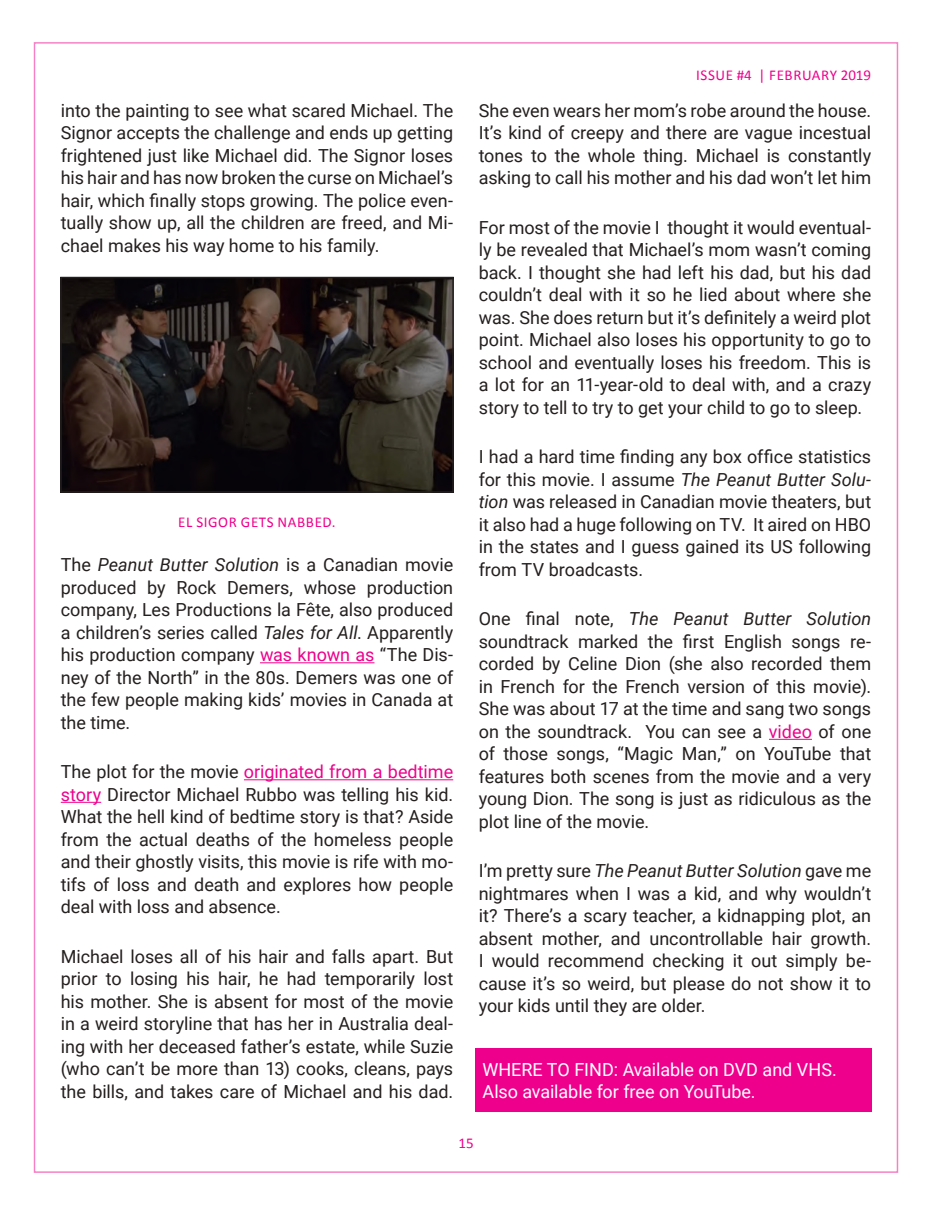
<style>
.page{position:relative;width:932px;height:1215px;background:#fff}
.page>*{position:absolute;margin:0;border:0;box-sizing:border-box;transform-origin:0 0}
.t1{font:18px/22.5px "Roboto";letter-spacing:-.005em;color:#241f1f;text-align:justify}
.t2{font:18px/22.5px "Roboto";letter-spacing:-.005em;color:#fff}
.t3{font:15px "Calibri";letter-spacing:.04em;color:#ee008c}
.s1{font-style:italic}
.s2{color:#ee008c}
</style>
<div class="page">
<hr style="left:260px;top:662px;width:114px;height:1px;background:#ee008c">
<hr style="left:244px;top:779px;width:209px;height:1px;background:#ee008c">
<hr style="left:61px;top:802px;width:40px;height:1px;background:#ee008c">
<hr style="left:769px;top:739px;width:43px;height:1px;background:#ee008c">
<img style="left:63px;top:280px;width:388px;height:210px">
<div style="left:60px;top:277px;width:394px;height:216px;border:2px solid #241f1f"></div>
<div style="left:475px;top:1048px;width:396px;height:64px;background:#ee008c"></div>
<p class="t1" style="left:61px;top:99px;width:394px">into the painting to see what scared Michael. The Signor accepts the challenge and ends up getting frightened just like Michael did. The Signor loses his hair and has now broken the curse on Michael’s hair, which finally stops growing. The police even&shy;tually show up, all the children are freed, and Mi&shy;chael makes his way home to his family.</p>
<p class="t3" style="left:178px;top:513px;width:159px">EL SIGOR GETS NABBED.</p>
<p class="t1" style="left:61px;top:553px;width:394px">The <span class="s1">Peanut Butter Solution</span> is a Canadian movie produced by Rock Demers, whose production company, Les Productions la Fête, also produced a children’s series called <span class="s1">Tales for All</span>. Apparently his production company <span class="s2">was known as</span> “The Dis&shy;ney of the North” in the 80s. Demers was one of the few people making kids’ movies in Canada at the time.</p>
<p class="t1" style="left:61px;top:760px;width:394px">The plot for the movie <span class="s2">originated from a bedtime story</span> Director Michael Rubbo was telling his kid.<br>What the hell kind of bedtime story is that? Aside from the actual deaths of the homeless people and their ghostly visits, this movie is rife with mo&shy;tifs of loss and death and explores how people deal with loss and absence.</p>
<p class="t1" style="left:61px;top:945px;width:394px">Michael loses all of his hair and falls apart. But prior to losing his hair, he had temporarily lost his mother. She is absent for most of the movie in a weird storyline that has her in Australia deal&shy;ing with her deceased father’s estate, while Suzie (who can’t be more than 13) cooks, cleans, pays the bills, and takes care of Michael and his dad.</p>
<p class="t3" style="left:696px;top:65px;width:176px">ISSUE #4 | FEBRUARY 2019</p>
<p class="t1" style="left:478px;top:99px;width:394px">She even wears her mom’s robe around the house.<br>It’s kind of creepy and there are vague incestual tones to the whole thing. Michael is constantly asking to call his mother and his dad won’t let him</p>
<p class="t1" style="left:478px;top:216px;width:394px">For most of the movie I thought it would eventual&shy;ly be revealed that Michael’s mom wasn’t coming back. I thought she had left his dad, but his dad couldn’t deal with it so he lied about where she was. She does return but it’s definitely a weird plot point. Michael also loses his opportunity to go to school and eventually loses his freedom. This is a lot for an 11-year-old to deal with, and a crazy story to tell to try to get your child to go to sleep.</p>
<p class="t1" style="left:478px;top:445px;width:394px">I had a hard time finding any box office statistics for this movie. I assume <span class="s1">The Peanut Butter Solu&shy;tion</span> was released in Canadian movie theaters, but it also had a huge following on TV. It aired on HBO in the states and I guess gained its US following from TV broadcasts.</p>
<p class="t1" style="left:478px;top:607px;width:394px">One final note, <span class="s1">The Peanut Butter Solution </span>soundtrack marked the first English songs re&shy;corded by Celine Dion (she also recorded them in French for the French version of this movie).<br>She was about 17 at the time and sang two songs on the soundtrack. You can see a <span class="s2">video</span> of one of those songs, “Magic Man,” on YouTube that features both scenes from the movie and a very young Dion. The song is just as ridiculous as the plot line of the movie.</p>
<p class="t1" style="left:478px;top:859px;width:394px">I’m pretty sure <span class="s1">The Peanut Butter Solution</span> gave me nightmares when I was a kid, and why wouldn’t it? There’s a scary teacher, a kidnapping plot, an absent mother, and uncontrollable hair growth.<br>I would recommend checking it out simply be&shy;cause it’s so weird, but please do not show it to your kids until they are older.</p>
<p class="t2" style="left:482px;top:1057px;width:356px">WHERE TO FIND: Available on DVD and VHS.<br>Also available for free on YouTube.</p>
<p class="t3" style="left:458px;top:1133px;width:17px">15</p>
</div>
